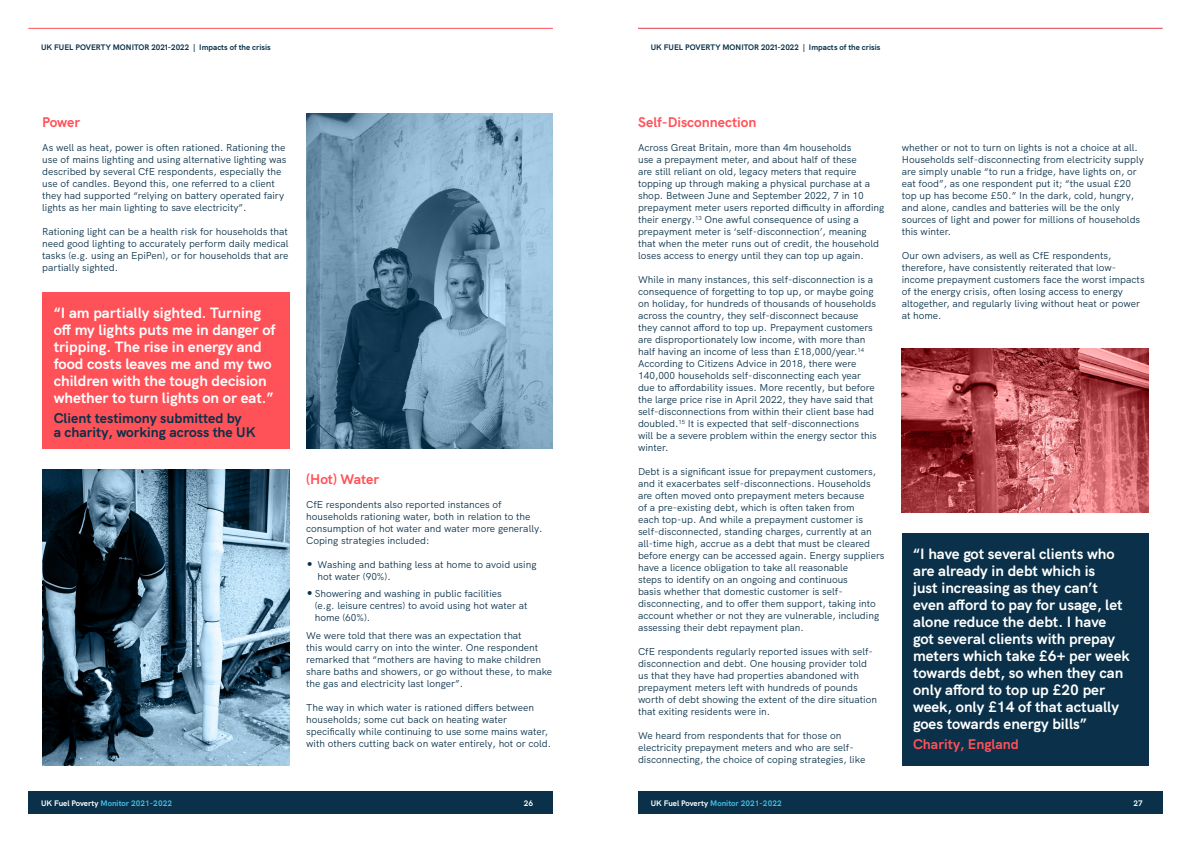
<style>
.page{position:relative;width:1191px;height:842px;background:#fff}
.page>*{position:absolute;margin:0;border:0;box-sizing:border-box;transform-origin:0 0}
.t1{font:700 15px/17px "HK Grotesk";color:#fff}
.t2{font:700 14px/14px "HK Grotesk";color:#0a3149}
.t3{font:700 14px "HK Grotesk";color:#ff5158}
.t4{font:10px/12px "HK Grotesk";color:#0a3149}
.t5{font:700 8px "HK Grotesk";color:#0a3149}
.t6{font:700 8px "HK Grotesk";color:#48bfe3}
.t7{font:700 8px "HK Grotesk";color:#fff}
.s1{font-size:17px}
.s2{color:#fff}
</style>
<div class="page">
<div style="left:28px;top:791px;width:525px;height:23px;background:#0a3149"></div>
<div style="left:638px;top:791px;width:524px;height:23px;background:#0a3149"></div>
<hr style="left:638px;top:28px;width:524px;height:1px;background:#ff5158">
<hr style="left:28px;top:28px;width:525px;height:1px;background:#ff5158">
<img style="left:306px;top:113px;width:247px;height:336px">
<img style="left:43px;top:470px;width:246px;height:295px">
<div style="left:901px;top:533px;width:247px;height:232px;background:#0a3149"></div>
<img style="left:901px;top:349px;width:247px;height:163px">
<div style="left:42px;top:292px;width:247px;height:157px;background:#ff5158"></div>
<p class="t5" style="left:41px;top:41px;width:231px">UK FUEL POVERTY MONITOR 2021-2022 | Impacts of the crisis</p>
<p class="t5" style="left:651px;top:41px;width:231px">UK FUEL POVERTY MONITOR 2021-2022 | Impacts of the crisis</p>
<h2 class="t3" style="left:42px;top:112px;width:39px">Power</h2>
<p class="t4" style="left:42px;top:141px;width:246px">As well as heat, power is often rationed. Rationing the use of mains lighting and using alternative lighting was described by several CfE respondents, especially the use of candles. Beyond this, one referred to a client they had supported “relying on battery operated fairy lights as her main lighting to save electricity”.</p>
<p class="t4" style="left:42px;top:225px;width:248px;text-align:justify">Rationing light can be a health risk for households that need good lighting to accurately perform daily medical tasks (e.g. using an EpiPen), or for households that are partially sighted.</p>
<h1 class="t1" style="left:54px;top:303px;width:223px">“I am partially sighted. Turning off my lights puts me in danger of tripping. The rise in energy and food costs leaves me and my two children with the tough decision whether to turn lights on or eat.”</h1>
<h2 class="t2" style="left:54px;top:410px;width:203px">Client testimony submitted by<br>a charity, working across the UK</h2>
<h2 class="t3" style="left:306px;top:468px;width:74px">(Hot) Water</h2>
<p class="t4" style="left:306px;top:497px;width:238px">CfE respondents also reported instances of households rationing water, both in relation to the consumption of hot water and water more generally.<br>Coping strategies included:</p>
<p class="t4" style="left:317px;top:557px;width:221px;text-indent:-11px"><span class="s1">•</span> Washing and bathing less at home to avoid using hot water (90%).</p>
<p class="t4" style="left:315px;top:587px;width:214px;text-indent:-9px"><span class="s1">•</span>Showering and washing in public facilities<br>(e.g. leisure centres) to avoid using hot water at home (60%).</p>
<p class="t4" style="left:306px;top:629px;width:247px">We were told that there was an expectation that<br>this would carry on into the winter. One respondent remarked that “mothers are having to make children share baths and showers, or go without these, to make the gas and electricity last longer”.</p>
<p class="t4" style="left:306px;top:701px;width:246px">The way in which water is rationed differs between households; some cut back on heating water specifically while continuing to use some mains water, with others cutting back on water entirely, hot or cold.</p>
<h2 class="t3" style="left:638px;top:112px;width:120px">Self-Disconnection</h2>
<p class="t4" style="left:638px;top:141px;width:248px">Across Great Britain, more than 4m households<br>use a prepayment meter, and about half of these<br>are still reliant on old, legacy meters that require topping up through making a physical purchase at a shop. Between June and September 2022, 7 in 10 prepayment meter users reported difficulty in affording their energy.<sup>13</sup> One awful consequence of using a prepayment meter is ‘self-disconnection’, meaning that when the meter runs out of credit, the household loses access to energy until they can top up again.</p>
<p class="t4" style="left:638px;top:273px;width:240px">While in many instances, this self-disconnection is a consequence of forgetting to top up, or maybe going on holiday, for hundreds of thousands of households across the country, they self-disconnect because they cannot afford to top up. Prepayment customers are disproportionately low income, with more than half having an income of less than £18,000/year.<sup>14<br></sup>According to Citizens Advice in 2018, there were 140,000 households self-disconnecting each year due to affordability issues. More recently, but before the large price rise in April 2022, they have said that self-disconnections from within their client base had doubled.<sup>15</sup> It is expected that self-disconnections will be a severe problem within the energy sector this winter.</p>
<p class="t4" style="left:638px;top:465px;width:248px">Debt is a significant issue for prepayment customers, and it exacerbates self-disconnections. Households are often moved onto prepayment meters because<br>of a pre-existing debt, which is often taken from<br>each top-up. And while a prepayment customer is self-disconnected, standing charges, currently at an all-time high, accrue as a debt that must be cleared before energy can be accessed again. Energy suppliers have a licence obligation to take all reasonable<br>steps to identify on an ongoing and continuous<br>basis whether that domestic customer is self&shy;disconnecting, and to offer them support, taking into account whether or not they are vulnerable, including assessing their debt repayment plan.</p>
<p class="t4" style="left:638px;top:645px;width:240px">CfE respondents regularly reported issues with self&shy;disconnection and debt. One housing provider told us that they have had properties abandoned with prepayment meters left with hundreds of pounds worth of debt showing the extent of the dire situation that exiting residents were in.</p>
<p class="t4" style="left:638px;top:729px;width:229px">We heard from respondents that for those on electricity prepayment meters and who are self&shy;disconnecting, the choice of coping strategies, like</p>
<p class="t4" style="left:901px;top:141px;width:244px">whether or not to turn on lights is not a choice at all.<br>Households self-disconnecting from electricity supply are simply unable “to run a fridge, have lights on, or eat food”, as one respondent put it; “the usual £20 top up has become £50.” In the dark, cold, hungry, and alone, candles and batteries will be the only sources of light and power for millions of households this winter.</p>
<p class="t4" style="left:901px;top:249px;width:244px">Our own advisers, as well as CfE respondents, therefore, have consistently reiterated that low&shy;income prepayment customers face the worst impacts of the energy crisis, often losing access to energy altogether, and regularly living without heat or power at home.</p>
<p class="t1" style="left:913px;top:544px;width:218px">“I have got several clients who are already in debt which is<br>just increasing as they can’t even afford to pay for usage, let alone reduce the debt. I have got several clients with prepay meters which take £6+ per week towards debt, so when they can only afford to top up £20 per week, only £14 of that actually goes towards energy bills”</p>
<h2 class="t3" style="left:913px;top:734px;width:107px">Charity, England</h2>
<p class="t6" style="left:41px;top:797px;width:132px"><span class="s2">UK Fuel Poverty</span> Monitor 2021-2022</p>
<p class="t7" style="left:524px;top:797px;width:11px">26</p>
<p class="t6" style="left:651px;top:797px;width:132px"><span class="s2">UK Fuel Poverty</span> Monitor 2021-2022</p>
<p class="t7" style="left:1133px;top:797px;width:11px">27</p>
</div>
